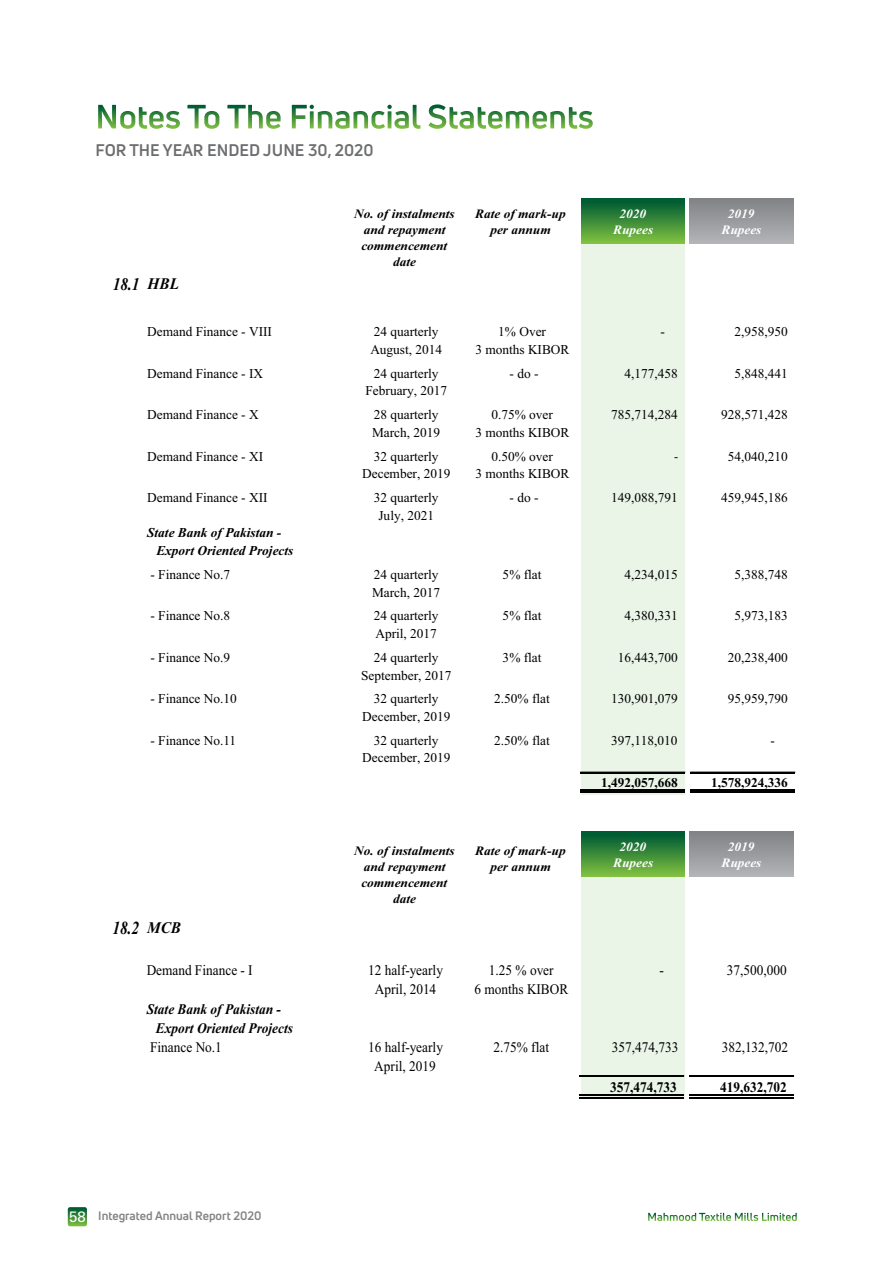
<style>
.page{position:relative;width:893px;height:1263px;background:#fff}
.page>*{position:absolute;margin:0;border:0;box-sizing:border-box;transform-origin:0 0}
.t1{font:italic 700 18.45px "Times New Roman";color:#000;scale:.83 1}
.t2{font:italic 700 17.7px "Times New Roman";color:#000;scale:.86 1}
.t3{font:700 16.5px "Uni Neue";color:#6d6e70}
.t4{font:15px "Zurich BT";color:#fff}
.t5{font:14.7px "Times New Roman";color:#000;scale:.91 1}
.t6{font:italic 700 14.7px/19.4px "Times New Roman";color:#000;scale:.91 1}
.t7{font:700 14.7px "Times New Roman";color:#000;scale:.91 1}
.t8{font:13.5px "Times New Roman";color:#000}
.t9{font:italic 700 13.5px/17.7px "Times New Roman";color:#000}
.t10{font:700 13.5px "Times New Roman";color:#000}
.t11{font:13.5px "Calibri";color:#000}
.t12{font:italic 700 12.75px/16px "Times New Roman";color:#000;text-align:center;scale:1.04 1}
.t13{font:italic 700 12.75px "Times New Roman";color:#fff;scale:1.04 1}
.t14{font:700 12px "Uni Neue";color:#808285}
.s1{font-size:16.05px}
.s2{font-size:16.2px}
</style>
<div class="page">
<div style="left:581px;top:232px;width:104px;height:562px;background:#eaf4e7"></div>
<div style="left:581px;top:863px;width:104px;height:236px;background:#eaf4e7"></div>
<div style="left:581px;top:199px;width:104px;height:44px;background:linear-gradient(to bottom,#005632,#7ebe40)"></div>
<div style="left:689px;top:199px;width:104px;height:44px;background:linear-gradient(to bottom,#818385,#b0b2b5)"></div>
<hr style="left:581px;top:772px;width:104px;height:1px;background:#000">
<hr style="left:581px;top:789px;width:104px;height:2px;background:#000">
<hr style="left:581px;top:792px;width:104px;height:1px;background:#000">
<hr style="left:690px;top:772px;width:105px;height:1px;background:#000">
<hr style="left:690px;top:789px;width:105px;height:2px;background:#000">
<hr style="left:690px;top:792px;width:105px;height:1px;background:#000">
<svg style="left:98px;top:104px;width:495px;height:25px"></svg>
<svg style="left:648px;top:1212px;width:149px;height:9px"></svg>
<svg style="left:68px;top:1207px;width:19px;height:19px"></svg>
<hr style="left:580px;top:1075px;width:104px;height:1px;background:#000">
<hr style="left:580px;top:1076px;width:104px;height:1px;background:#000">
<hr style="left:580px;top:1094px;width:104px;height:2px;background:#000">
<hr style="left:580px;top:1097px;width:104px;height:1px;background:#000">
<hr style="left:690px;top:1075px;width:104px;height:1px;background:#000">
<hr style="left:689px;top:1076px;width:105px;height:1px;background:#000">
<hr style="left:689px;top:1094px;width:105px;height:2px;background:#000">
<hr style="left:689px;top:1097px;width:105px;height:1px;background:#000">
<div style="left:581px;top:832px;width:104px;height:44px;background:linear-gradient(to bottom,#005532,#7dbe40)"></div>
<div style="left:689px;top:832px;width:104px;height:44px;background:linear-gradient(to bottom,#818385,#b0b2b5)"></div>
<p class="t3" style="left:96px;top:144px;width:280px">FOR THE YEAR ENDED JUNE 30, 2020</p>
<h2 class="t2" style="left:113px;top:278px;width:79px">18.1 <span class="s1">HBL</span></h2>
<p class="t12" style="left:354px;top:207px;width:98px">No. of instalments and repayment commencement date</p>
<p class="t12" style="left:475px;top:207px;width:88px">Rate of mark-up per annum</p>
<p class="t13" style="left:620px;top:209px;width:27px">2020</p>
<p class="t13" style="left:728px;top:209px;width:27px">2019</p>
<p class="t13" style="left:613px;top:226px;width:40px">Rupees</p>
<p class="t13" style="left:721px;top:226px;width:40px">Rupees</p>
<p class="t8" style="left:147px;top:327px;width:126px">Demand Finance - VIII</p>
<p class="t8" style="left:374px;top:327px;width:66px">24 quarterly</p>
<p class="t8" style="left:498px;top:327px;width:49px">1% Over</p>
<p class="t8" style="left:660px;top:327px;width:6px">-</p>
<p class="t8" style="left:734px;top:327px;width:55px">2,958,950</p>
<p class="t8" style="left:370px;top:345px;width:73px">August, 2014</p>
<p class="t8" style="left:475px;top:345px;width:96px">3 months KIBOR</p>
<p class="t8" style="left:147px;top:368px;width:117px">Demand Finance - IX</p>
<p class="t8" style="left:374px;top:368px;width:66px">24 quarterly</p>
<p class="t8" style="left:510px;top:368px;width:30px">- do -</p>
<p class="t8" style="left:624px;top:368px;width:55px">4,177,458</p>
<p class="t8" style="left:734px;top:368px;width:55px">5,848,441</p>
<p class="t8" style="left:366px;top:386px;width:83px">February, 2017</p>
<p class="t8" style="left:147px;top:410px;width:113px">Demand Finance - X</p>
<p class="t8" style="left:374px;top:410px;width:66px">28 quarterly</p>
<p class="t8" style="left:491px;top:410px;width:63px">0.75% over</p>
<p class="t8" style="left:611px;top:410px;width:68px">785,714,284</p>
<p class="t8" style="left:721px;top:410px;width:68px">928,571,428</p>
<p class="t8" style="left:372px;top:427px;width:70px">March, 2019</p>
<p class="t8" style="left:475px;top:427px;width:96px">3 months KIBOR</p>
<p class="t8" style="left:147px;top:451px;width:117px">Demand Finance - XI</p>
<p class="t8" style="left:374px;top:451px;width:66px">32 quarterly</p>
<p class="t8" style="left:491px;top:451px;width:63px">0.50% over</p>
<p class="t11" style="left:674px;top:450px;width:6px">-</p>
<p class="t8" style="left:728px;top:451px;width:62px">54,040,210</p>
<p class="t8" style="left:362px;top:469px;width:90px">December, 2019</p>
<p class="t8" style="left:475px;top:469px;width:96px">3 months KIBOR</p>
<p class="t8" style="left:147px;top:493px;width:122px">Demand Finance - XII</p>
<p class="t8" style="left:374px;top:493px;width:66px">32 quarterly</p>
<p class="t8" style="left:510px;top:493px;width:30px">- do -</p>
<p class="t8" style="left:611px;top:493px;width:68px">149,088,791</p>
<p class="t8" style="left:721px;top:493px;width:68px">459,945,186</p>
<p class="t8" style="left:378px;top:510px;width:57px">July, 2021</p>
<p class="t9" style="left:156px;top:525px;width:139px;text-indent:-9px">State Bank of Pakistan -<br>Export Oriented Projects</p>
<p class="t8" style="left:151px;top:569px;width:81px">- Finance No.7</p>
<p class="t8" style="left:374px;top:569px;width:66px">24 quarterly</p>
<p class="t8" style="left:503px;top:569px;width:40px">5% flat</p>
<p class="t8" style="left:624px;top:569px;width:55px">4,234,015</p>
<p class="t8" style="left:734px;top:569px;width:55px">5,388,748</p>
<p class="t8" style="left:372px;top:587px;width:70px">March, 2017</p>
<p class="t8" style="left:151px;top:611px;width:81px">- Finance No.8</p>
<p class="t8" style="left:374px;top:611px;width:66px">24 quarterly</p>
<p class="t8" style="left:503px;top:611px;width:40px">5% flat</p>
<p class="t8" style="left:624px;top:611px;width:55px">4,380,331</p>
<p class="t8" style="left:734px;top:611px;width:55px">5,973,183</p>
<p class="t8" style="left:375px;top:629px;width:63px">April, 2017</p>
<p class="t8" style="left:151px;top:652px;width:81px">- Finance No.9</p>
<p class="t8" style="left:374px;top:652px;width:66px">24 quarterly</p>
<p class="t8" style="left:503px;top:652px;width:40px">3% flat</p>
<p class="t8" style="left:618px;top:652px;width:62px">16,443,700</p>
<p class="t8" style="left:728px;top:652px;width:62px">20,238,400</p>
<p class="t8" style="left:361px;top:670px;width:92px">September, 2017</p>
<p class="t8" style="left:151px;top:694px;width:88px">- Finance No.10</p>
<p class="t8" style="left:374px;top:694px;width:66px">32 quarterly</p>
<p class="t8" style="left:494px;top:694px;width:57px">2.50% flat</p>
<p class="t8" style="left:611px;top:694px;width:68px">130,901,079</p>
<p class="t8" style="left:728px;top:694px;width:62px">95,959,790</p>
<p class="t8" style="left:362px;top:711px;width:90px">December, 2019</p>
<p class="t8" style="left:151px;top:735px;width:87px">- Finance No.11</p>
<p class="t8" style="left:374px;top:735px;width:66px">32 quarterly</p>
<p class="t8" style="left:494px;top:735px;width:57px">2.50% flat</p>
<p class="t8" style="left:611px;top:735px;width:68px">397,118,010</p>
<p class="t8" style="left:770px;top:735px;width:6px">-</p>
<p class="t8" style="left:362px;top:753px;width:90px">December, 2019</p>
<p class="t10" style="left:601px;top:778px;width:78px">1,492,057,668</p>
<p class="t10" style="left:711px;top:778px;width:78px">1,578,924,336</p>
<p class="t12" style="left:354px;top:844px;width:98px">No. of instalments and repayment commencement date</p>
<p class="t12" style="left:475px;top:844px;width:88px">Rate of mark-up per annum</p>
<p class="t13" style="left:620px;top:842px;width:27px">2020</p>
<p class="t13" style="left:728px;top:842px;width:27px">2019</p>
<p class="t13" style="left:613px;top:859px;width:40px">Rupees</p>
<p class="t13" style="left:721px;top:859px;width:40px">Rupees</p>
<h1 class="t1" style="left:112px;top:921px;width:84px">18.2 <span class="s2">MCB</span></h1>
<p class="t5" style="left:147px;top:965px;width:118px">Demand Finance - I</p>
<p class="t5" style="left:368px;top:965px;width:84px">12 half-yearly</p>
<p class="t5" style="left:489px;top:965px;width:73px">1.25 % over</p>
<p class="t5" style="left:659px;top:965px;width:6px">-</p>
<p class="t5" style="left:727px;top:965px;width:67px">37,500,000</p>
<p class="t5" style="left:375px;top:984px;width:69px">April, 2014</p>
<p class="t5" style="left:475px;top:984px;width:104px">6 months KIBOR</p>
<p class="t6" style="left:156px;top:1000px;width:152px;text-indent:-9px">State Bank of Pakistan -<br>Export Oriented Projects</p>
<p class="t5" style="left:150px;top:1042px;width:80px">Finance No.1</p>
<p class="t5" style="left:368px;top:1042px;width:84px">16 half-yearly</p>
<p class="t5" style="left:493px;top:1042px;width:63px">2.75% flat</p>
<p class="t5" style="left:612px;top:1042px;width:75px">357,474,733</p>
<p class="t5" style="left:722px;top:1042px;width:75px">382,132,702</p>
<p class="t5" style="left:374px;top:1061px;width:69px">April, 2019</p>
<p class="t7" style="left:610px;top:1082px;width:75px">357,474,733</p>
<p class="t7" style="left:720px;top:1082px;width:75px">419,632,702</p>
<p class="t4" style="left:69px;top:1210px;width:18px">58</p>
<p class="t14" style="left:98px;top:1211px;width:165px">Integrated Annual Report 2020</p>
</div>
